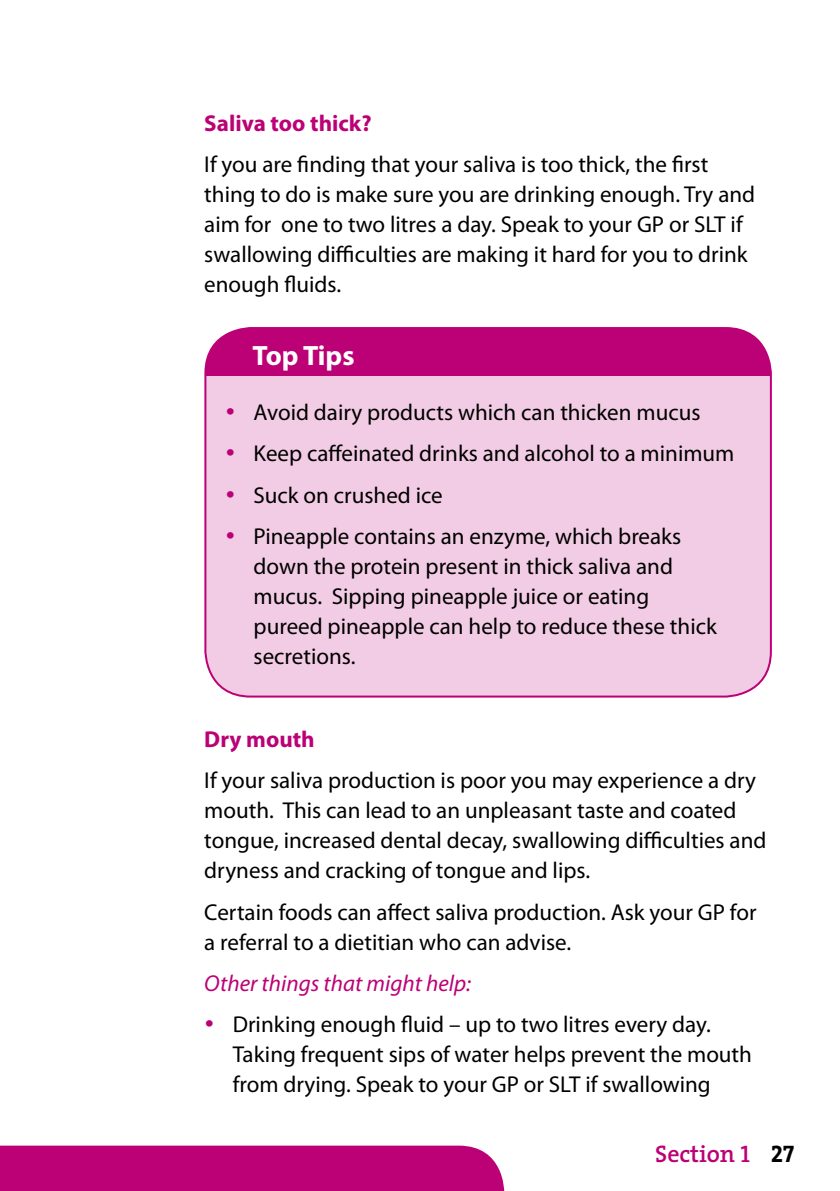
<style>
.page{position:relative;width:840px;height:1191px;background:#fff}
.page>*{position:absolute;margin:0;border:0;box-sizing:border-box;transform-origin:0 0}
.t1{font:700 28px "Myriad Pro";color:#fff}
.t2{font:600 24px "The Serif";color:#bc0076}
.t3{font:23px/30px "Myriad Pro";color:#000}
.t4{font:italic 23px "Myriad Pro";color:#bc0076}
.t5{font:700 23px "Myriad Pro";color:#bc0076}
.s1{color:#bc0076}
.s2{font-family:"The Serif Semi Bold Caps";font-weight:400}
.s3{font-family:"The Serif Bold Caps";font-weight:400;color:#000}
</style>
<div class="page">
<div style="left:0;top:1145px;width:504px;height:46px;background:#bc0076"></div>
<div style="left:205px;top:328px;width:565px;height:368px;background:#f2cce4;border-radius:45px"></div>
<div style="left:205px;top:328px;width:565px;height:48px;background:#bc0076"></div>
<div style="left:204px;top:327px;width:567px;height:370px;border:2px solid #bc0076;border-radius:45px"></div>
<p class="t5" style="left:204px;top:108px;width:169px">Saliva too thick?</p>
<p class="t3" style="left:204px;top:149px;width:552px">If you are finding that your saliva is too thick, the first thing to do is make sure you are drinking enough. Try and aim for one to two litres a day. Speak to your GP or SLT if swallowing difficulties are making it hard for you to drink enough fluids.</p>
<p class="t1" style="left:252px;top:337px;width:103px">Top Tips</p>
<p class="t3" style="left:225px;top:397px;width:476px"><span class="s1">•</span> Avoid dairy products which can thicken mucus</p>
<p class="t3" style="left:225px;top:438px;width:510px"><span class="s1">•</span> Keep caffeinated drinks and alcohol to a minimum</p>
<p class="t3" style="left:225px;top:479px;width:219px"><span class="s1">•</span> Suck on crushed ice</p>
<p class="t3" style="left:253px;top:521px;width:464px;text-indent:-28px"><span class="s1">•</span> Pineapple contains an enzyme, which breaks down the protein present in thick saliva and mucus. Sipping pineapple juice or eating pureed pineapple can help to reduce these thick secretions.</p>
<p class="t5" style="left:204px;top:724px;width:112px">Dry mouth</p>
<p class="t3" style="left:204px;top:765px;width:563px">If your saliva production is poor you may experience a dry mouth. This can lead to an unpleasant taste and coated tongue, increased dental decay, swallowing difficulties and dryness and cracking of tongue and lips.</p>
<p class="t3" style="left:204px;top:896px;width:553px">Certain foods can affect saliva production. Ask your GP for a referral to a dietitian who can advise.</p>
<p class="t4" style="left:204px;top:969px;width:268px">Other things that might help:</p>
<p class="t3" style="left:232px;top:1009px;width:520px;text-indent:-28px"><span class="s1">•</span> Drinking enough fluid – up to two litres every day.<br>Taking frequent sips of water helps prevent the mouth from drying. Speak to your GP or SLT if swallowing</p>
<p class="t2" style="left:654px;top:1133px;width:141px">Section <span class="s2">1</span> <span class="s3">27</span></p>
</div>
